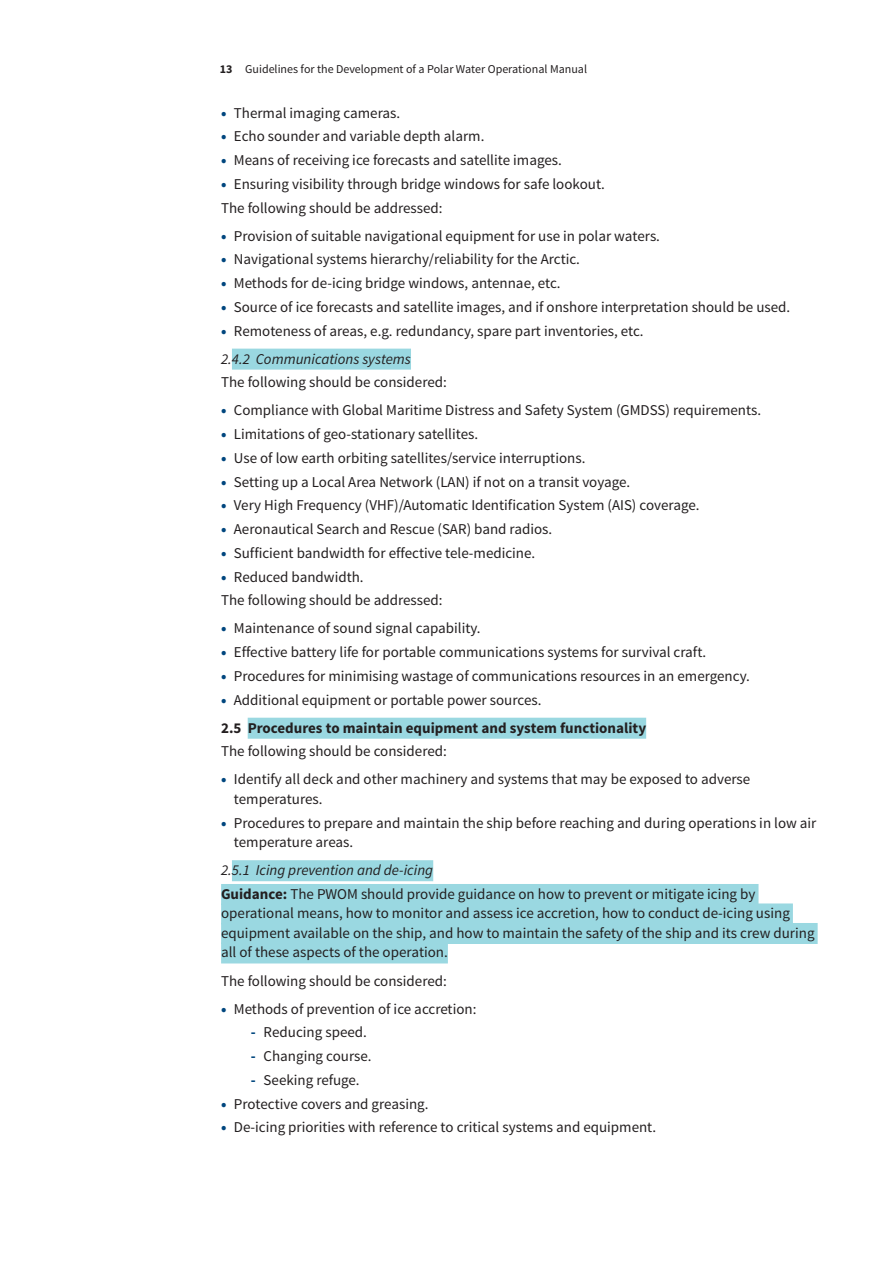
<style>
.page{position:relative;width:893px;height:1263px;background:#fff}
.page>*{position:absolute;margin:0;border:0;box-sizing:border-box;transform-origin:0 0}
.t1{font:15px/19.5px "Source Sans Pro";color:#231f20}
.t2{font:700 15px/28px "Source Sans Pro";color:#231f20}
.t3{font:12px "Source Sans Pro";color:#231f20}
.s1{font-weight:700}
.s2{font-weight:900;color:#00467e}
.s3{font-style:italic}
.s4{font-weight:400}
.s5{font-weight:700;color:#00467e}
</style>
<div class="page">
<div style="left:232px;top:349px;width:179px;height:21px;background:#9ad8e1"></div>
<div style="left:248px;top:718px;width:398px;height:21px;background:#9ad8e1"></div>
<div style="left:232px;top:860px;width:201px;height:21px;background:#9ad8e1"></div>
<div style="left:221px;top:884px;width:537px;height:21px;background:#9ad8e1"></div>
<div style="left:221px;top:903px;width:572px;height:21px;background:#9ad8e1"></div>
<div style="left:221px;top:923px;width:597px;height:21px;background:#9ad8e1"></div>
<div style="left:221px;top:942px;width:227px;height:21px;background:#9ad8e1"></div>
<p class="t3" style="left:220px;top:62px;width:369px"><span class="s1">13</span> Guidelines for the Development of a Polar Water Operational Manual</p>
<p class="t1" style="left:221px;top:103px;width:181px"><span class="s2">•</span> Thermal imaging cameras.</p>
<p class="t1" style="left:221px;top:127px;width:265px"><span class="s2">•</span> Echo sounder and variable depth alarm.</p>
<p class="t1" style="left:221px;top:151px;width:342px"><span class="s2">•</span> Means of receiving ice forecasts and satellite images.</p>
<p class="t1" style="left:221px;top:172px;width:385px;line-height:23.7px"><span class="s2">•</span> Ensuring visibility through bridge windows for safe lookout.<br>The following should be addressed:</p>
<p class="t1" style="left:221px;top:226px;width:440px"><span class="s2">•</span> Provision of suitable navigational equipment for use in polar waters.</p>
<p class="t1" style="left:221px;top:250px;width:360px"><span class="s2">•</span> Navigational systems hierarchy/reliability for the Arctic.</p>
<p class="t1" style="left:221px;top:274px;width:341px"><span class="s2">•</span> Methods for de-icing bridge windows, antennae, etc.</p>
<p class="t1" style="left:221px;top:297px;width:571px"><span class="s2">•</span> Source of ice forecasts and satellite images, and if onshore interpretation should be used.</p>
<p class="t1" style="left:221px;top:317px;width:424px;line-height:28px"><span class="s2">•</span> Remoteness of areas, e.g. redundancy, spare part inventories, etc.<br><span class="s3">2.4.2 Communications systems</span></p>
<p class="t1" style="left:221px;top:373px;width:227px">The following should be considered:</p>
<p class="t1" style="left:221px;top:401px;width:542px"><span class="s2">•</span> Compliance with Global Maritime Distress and Safety System (GMDSS) requirements.</p>
<p class="t1" style="left:221px;top:425px;width:258px"><span class="s2">•</span> Limitations of geo-stationary satellites.</p>
<p class="t1" style="left:221px;top:448px;width:366px"><span class="s2">•</span> Use of low earth orbiting satellites/service interruptions.</p>
<p class="t1" style="left:221px;top:472px;width:411px"><span class="s2">•</span> Setting up a Local Area Network (LAN) if not on a transit voyage.</p>
<p class="t1" style="left:221px;top:496px;width:480px"><span class="s2">•</span> Very High Frequency (VHF)/Automatic Identification System (AIS) coverage.</p>
<p class="t1" style="left:221px;top:520px;width:333px"><span class="s2">•</span> Aeronautical Search and Rescue (SAR) band radios.</p>
<p class="t1" style="left:221px;top:543px;width:316px"><span class="s2">•</span> Sufficient bandwidth for effective tele-medicine.</p>
<p class="t1" style="left:221px;top:565px;width:223px;line-height:23.7px"><span class="s2">•</span> Reduced bandwidth.<br>The following should be addressed:</p>
<p class="t1" style="left:221px;top:619px;width:261px"><span class="s2">•</span> Maintenance of sound signal capability.</p>
<p class="t1" style="left:221px;top:643px;width:487px"><span class="s2">•</span> Effective battery life for portable communications systems for survival craft.</p>
<p class="t1" style="left:221px;top:666px;width:530px"><span class="s2">•</span> Procedures for minimising wastage of communications resources in an emergency.</p>
<p class="t2" style="left:221px;top:686px;width:427px"><span class="s2">•</span> <span class="s4">Additional equipment or portable power sources.<br></span>2.5 Procedures to maintain equipment and system functionality</p>
<p class="t1" style="left:221px;top:742px;width:227px">The following should be considered:</p>
<p class="t1" style="left:234px;top:770px;width:518px;text-indent:-13px"><span class="s2">•</span> Identify all deck and other machinery and systems that may be exposed to adverse temperatures.</p>
<p class="t1" style="left:234px;top:813px;width:584px;text-indent:-13px"><span class="s2">•</span> Procedures to prepare and maintain the ship before reaching and during operations in low air temperature areas.</p>
<p class="t1" style="left:221px;top:859px;width:536px;line-height:23.7px"><span class="s3">2.5.1 Icing prevention and de-icing<br></span><span class="s1">Guidance:</span> The PWOM should provide guidance on how to prevent or mitigate icing by</p>
<p class="t1" style="left:221px;top:904px;width:595px">operational means, how to monitor and assess ice accretion, how to conduct de-icing using equipment available on the ship, and how to maintain the safety of the ship and its crew during all of these aspects of the operation.</p>
<p class="t1" style="left:221px;top:971px;width:227px">The following should be considered:</p>
<p class="t1" style="left:221px;top:999px;width:257px"><span class="s2">•</span> Methods of prevention of ice accretion:</p>
<p class="t1" style="left:251px;top:1023px;width:118px"><span class="s5">-</span> Reducing speed.</p>
<p class="t1" style="left:251px;top:1046px;width:122px"><span class="s5">-</span> Changing course.</p>
<p class="t1" style="left:251px;top:1070px;width:110px"><span class="s5">-</span> Seeking refuge.</p>
<p class="t1" style="left:221px;top:1094px;width:209px"><span class="s2">•</span> Protective covers and greasing.</p>
<p class="t1" style="left:221px;top:1118px;width:437px"><span class="s2">•</span> De-icing priorities with reference to critical systems and equipment.</p>
</div>
